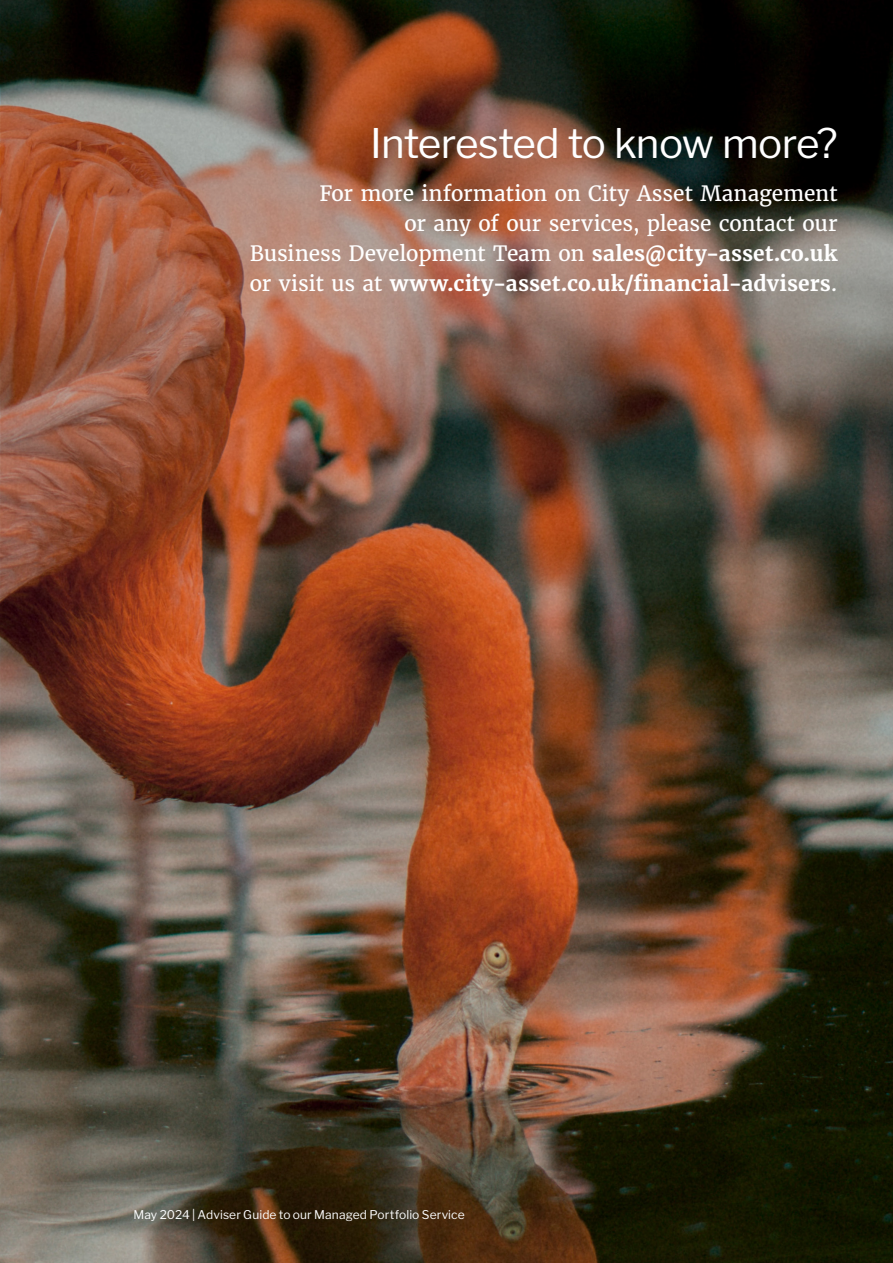
<style>
.page{position:relative;width:893px;height:1263px;background:#fff}
.page>*{position:absolute;margin:0;border:0;box-sizing:border-box;transform-origin:0 0}
.t1{font:40.5px "Libre Franklin";letter-spacing:-.02em;color:#fff}
.t2{font:21px/30px "Merriweather";letter-spacing:-.005em;color:#fff;text-align:right}
.t3{font:12px "Libre Franklin";letter-spacing:.005em;color:#fff}
.s1{font-weight:700}
</style>
<div class="page">
<img style="left:0;top:0;width:893px;height:1263px">
<h1 class="t1" style="left:370px;top:119px;width:469px">Interested to know more?</h1>
<p class="t2" style="left:250px;top:179px;width:589px">For more information on City Asset Management<br>or any of our services, please contact our<br>Business Development Team on <span class="s1">sales@city-asset.co.uk </span>or visit us at <span class="s1">www.city-asset.co.uk/financial-advisers</span>.</p>
<p class="t3" style="left:134px;top:1208px;width:333px">May 2024 | Adviser Guide to our Managed Portfolio Service</p>
</div>
